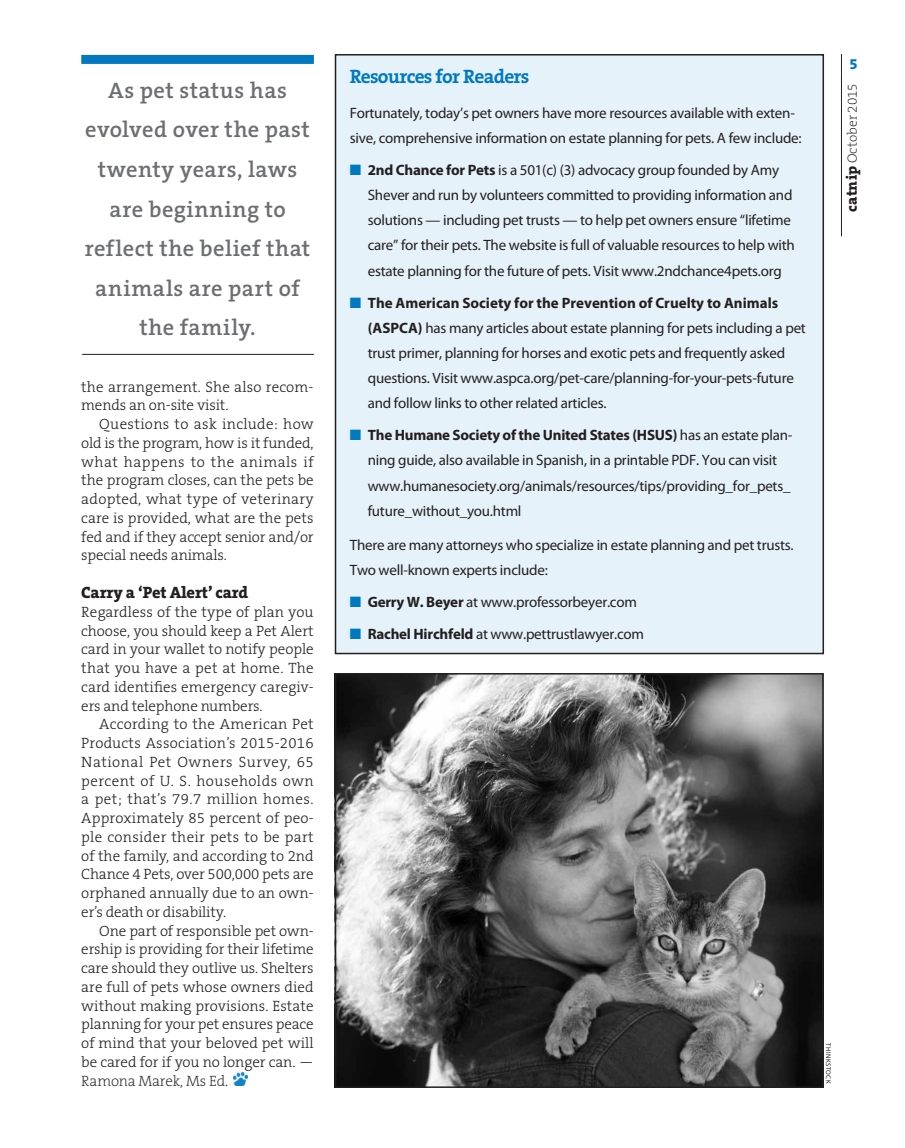
<style>
.page{position:relative;width:905px;height:1148px;background:#fff}
.page>*{position:absolute;margin:0;border:0;box-sizing:border-box;transform-origin:0 0}
.t1{font:600 22.5px/39.6px "The Serif B6";letter-spacing:.02em;color:#6d6e71;text-align:center}
.t2{font:700 19.5px "The Serif B7";letter-spacing:-.04em;color:#0079c1}
.t3{font:800 16.5px "The Serif B8";letter-spacing:-.01em;color:#231f20}
.t4{font:15px/25.2px "Myriad Pro";letter-spacing:-.015em;color:#231f20}
.t5{font:300 15px/18.8px "The Serif B3";letter-spacing:-.01em;color:#231f20;text-align:justify}
.t6{font:300 15px/18.8px "The Serif B3";letter-spacing:.01em;color:#231f20}
.t7{font:200 15px "The Serif B2";letter-spacing:-.01em;color:#231f20}
.t8{font:800 15px "The Serif B8";color:#0079c1}
.t9{font:200 13.5px "The Serif B2";letter-spacing:-.01em;color:#231f20}
.t10{font:6.75px "Myriad Pro";letter-spacing:.07em;color:#231f20}
.s1{font-family:"The Serif B3";font-weight:300}
.s2{color:#0079c1}
.s3{font-weight:700}
.s4{font-family:"The Serif B8";font-weight:800;font-size:15px}
</style>
<div class="page">
<svg style="left:841px;top:54px;width:1px;height:19px"></svg>
<hr style="left:841px;top:73px;width:1px;height:163px;background:#231f20">
<img style="left:233px;top:1072px;width:15px;height:13px">
<div style="left:335px;top:55px;width:488px;height:598px;background:#e6f2f9"></div>
<div style="left:335px;top:54px;width:489px;height:600px;border:2px solid #231f20"></div>
<img style="left:338px;top:676px;width:482px;height:408px">
<div style="left:335px;top:673px;width:488px;height:414px;border:2px solid #231f20"></div>
<div style="left:81px;top:55px;width:233px;height:9px;background:#0079c1"></div>
<hr style="left:82px;top:354px;width:232px;height:1px;background:#231f20">
<h1 class="t1" style="left:85px;top:71px;width:227px">As pet status has evolved over the past twenty years, laws are beginning to reflect the belief that animals are part of the family.</h1>
<p class="t6" style="left:81px;top:378px;width:234px">the arrangement. She also recom&shy;mends an on-site visit.</p>
<p class="t5" style="left:81px;top:415px;width:234px;text-indent:18px">Questions to ask include: how old is the program, how is it funded, what happens to the animals if the program closes, can the pets be adopted, what type of veterinary care is provided, what are the pets fed and if they accept senior and/or special needs animals.</p>
<p class="t3" style="left:81px;top:583px;width:168px">Carry a ‘Pet Alert’ card</p>
<p class="t5" style="left:81px;top:603px;width:234px">Regardless of the type of plan you choose, you should keep a Pet Alert card in your wallet to notify people that you have a pet at home. The card identifies emergency caregiv&shy;ers and telephone numbers.</p>
<p class="t5" style="left:81px;top:715px;width:234px;text-indent:18px">According to the American Pet Products Association’s 2015-2016<br>National Pet Owners Survey, 65 percent of U. S. households own a pet; that’s 79.7 million homes.<br>Approximately 85 percent of peo&shy;ple consider their pets to be part of the family, and according to 2nd Chance 4 Pets, over 500,000 pets are orphaned annually due to an own&shy;er’s death or disability.</p>
<p class="t5" style="left:81px;top:921px;width:234px;text-indent:18px">One part of responsible pet own&shy;ership is providing for their lifetime care should they outlive us. Shelters are full of pets whose owners died without making provisions. Estate planning for your pet ensures peace of mind that your beloved pet will be cared for if you no longer can. —</p>
<p class="t7" style="left:81px;top:1072px;width:148px">Ramona Marek, Ms Ed<span class="s1">.</span></p>
<h2 class="t2" style="left:350px;top:66px;width:181px">Resources for Readers</h2>
<p class="t4" style="left:350px;top:100px;width:453px">Fortunately, today’s pet owners have more resources available with exten&shy;sive, comprehensive information on estate planning for pets. A few include:</p>
<p class="t4" style="left:368px;top:157px;width:428px;text-indent:-18px"><span class="s2">■</span> <span class="s3">2nd Chance for Pets</span> is a 501(c) (3) advocacy group founded by Amy Shever and run by volunteers committed to providing information and solutions — including pet trusts — to help pet owners ensure “lifetime care” for their pets. The website is full of valuable resources to help with estate planning for the future of pets. Visit www.2ndchance4pets.org</p>
<p class="t4" style="left:368px;top:290px;width:439px;text-indent:-18px"><span class="s2">■</span> <span class="s3">The American Society for the Prevention of Cruelty to Animals (ASPCA)</span> has many articles about estate planning for pets including a pet trust primer, planning for horses and exotic pets and frequently asked questions. Visit www.aspca.org/pet-care/planning-for-your-pets-future and follow links to other related articles.</p>
<p class="t4" style="left:368px;top:422px;width:426px;text-indent:-18px"><span class="s2">■</span> <span class="s3">The Humane Society of the United States (HSUS)</span> has an estate plan&shy;ning guide, also available in Spanish, in a printable PDF. You can visit www.humanesociety.org/animals/resources/tips/providing_for_pets_ future_without_you.html</p>
<p class="t4" style="left:350px;top:532px;width:445px">There are many attorneys who specialize in estate planning and pet trusts.<br>Two well-known experts include:</p>
<p class="t4" style="left:350px;top:589px;width:289px"><span class="s2">■</span> <span class="s3">Gerry W. Beyer</span> at www.professorbeyer.com</p>
<p class="t4" style="left:350px;top:621px;width:296px"><span class="s2">■</span> <span class="s3">Rachel Hirchfeld</span> at www.pettrustlawyer.com</p>
<p class="t8" style="left:849px;top:56px;width:10px">5</p>
<p class="t9" style="left:845px;top:211px;width:129px;rotate:-90deg"><span class="s4">catnip</span> October 2015</p>
<p class="t10" style="left:832px;top:1043px;width:42px;rotate:90deg">thinkstock</p>
</div>
